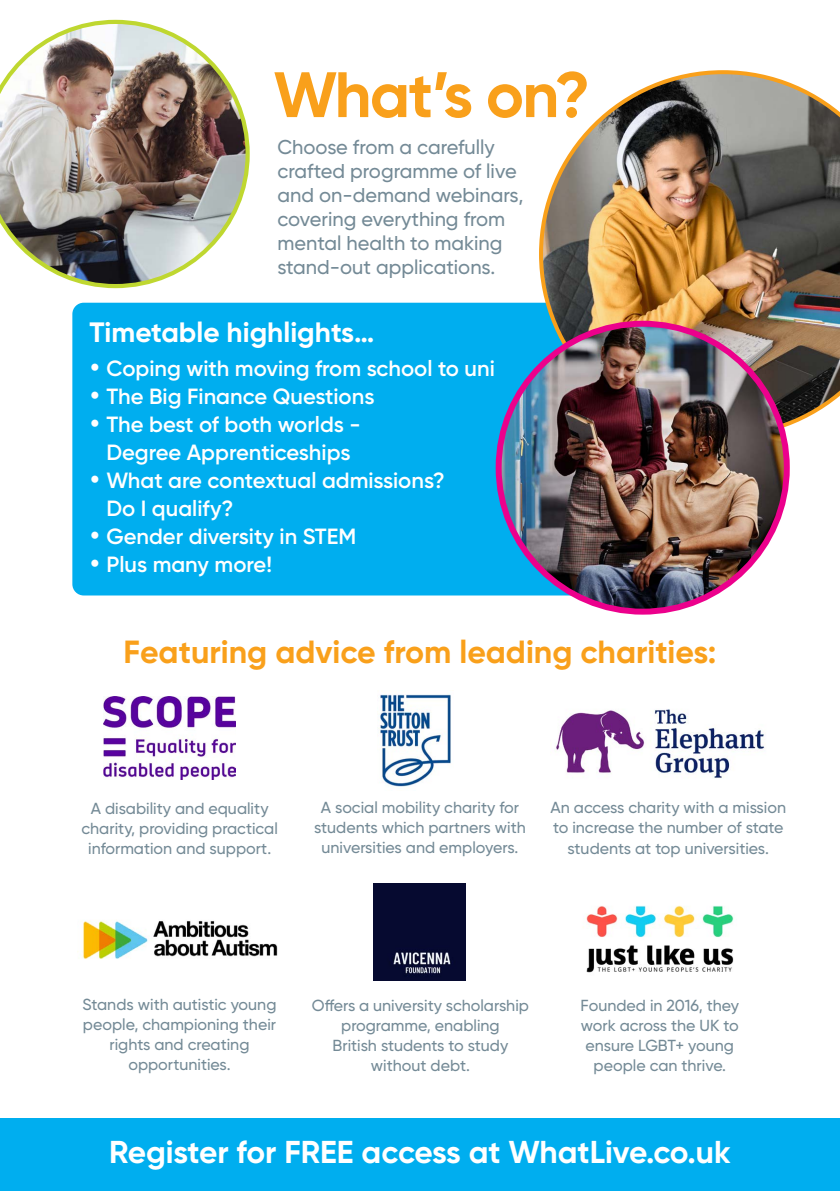
<style>
.page{position:relative;width:840px;height:1191px;background:#fff}
.page>*{position:absolute;margin:0;border:0;box-sizing:border-box;transform-origin:0 0}
.t1{font:700 64px "Gilroy";letter-spacing:-.025em;color:#f9a01b}
.t2{font:700 32px "Gilroy";color:#f9a01b}
.t3{font:700 31.6px "Gilroy";color:#fff}
.t4{font:700 28px "Gilroy";color:#fff}
.t5{font:600 22px/28px "Gilroy";color:#fff;text-align:center}
.t6{font:500 20px/24px "Gilroy";color:#748a96}
.t7{font:500 16px/20px "Gilroy";color:#748a96;text-align:center}
</style>
<div class="page">
<div style="left:72px;top:303px;width:624px;height:292px;background:#00aeef;border-radius:11px"></div>
<div style="left:0;top:1119px;width:839px;height:72px;background:#00aeef"></div>
<img style="left:538px;top:70px;width:301px;height:368px">
<img style="left:0;top:20px;width:249px;height:268px">
<img style="left:498px;top:324px;width:288px;height:287px;border-radius:144px">
<img style="left:104px;top:696px;width:131px;height:84px">
<img style="left:380px;top:694px;width:71px;height:93px">
<img style="left:556px;top:709px;width:209px;height:69px">
<img style="left:373px;top:884px;width:92px;height:96px">
<img style="left:77px;top:920px;width:201px;height:39px">
<img style="left:586px;top:905px;width:148px;height:68px">
<h1 class="t1" style="left:273px;top:55px;width:318px">What’s on?</h1>
<p class="t6" style="left:277px;top:135px;width:247px">Choose from a carefully crafted programme of live and on-demand webinars, covering everything from mental health to making stand-out applications.</p>
<h3 class="t4" style="left:89px;top:315px;width:286px">Timetable highlights…</h3>
<h3 class="t5" style="left:89px;top:354px;width:406px">• Coping with moving from school to uni</h3>
<h3 class="t5" style="left:89px;top:382px;width:286px">• The Big Finance Questions</h3>
<h3 class="t5" style="left:89px;top:410px;width:273px">• The best of both worlds -<br>Degree Apprenticeships</h3>
<h3 class="t5" style="left:106px;top:466px;width:340px;text-align:left;text-indent:-17px">• What are contextual admissions?<br>Do I qualify?</h3>
<h3 class="t5" style="left:89px;top:522px;width:268px">• Gender diversity in STEM</h3>
<h3 class="t5" style="left:89px;top:550px;width:184px">• Plus many more!</h3>
<h2 class="t2" style="left:123px;top:631px;width:594px">Featuring advice from leading charities:</h2>
<p class="t7" style="left:81px;top:798px;width:198px">A disability and equality charity, providing practical information and support.</p>
<p class="t7" style="left:314px;top:797px;width:213px">A social mobility charity for students which partners with universities and employers.</p>
<p class="t7" style="left:550px;top:797px;width:237px">An access charity with a mission to increase the number of state students at top universities.</p>
<p class="t7" style="left:82px;top:994px;width:195px">Stands with autistic young people, championing their rights and creating opportunities.</p>
<p class="t7" style="left:312px;top:995px;width:218px">Offers a university scholarship programme, enabling<br>British students to study without debt.</p>
<p class="t7" style="left:580px;top:995px;width:160px">Founded in 2016, they work across the UK to ensure LGBT+ young people can thrive.</p>
<h3 class="t3" style="left:109px;top:1131px;width:623px">Register for FREE access at WhatLive.co.uk</h3>
</div>
